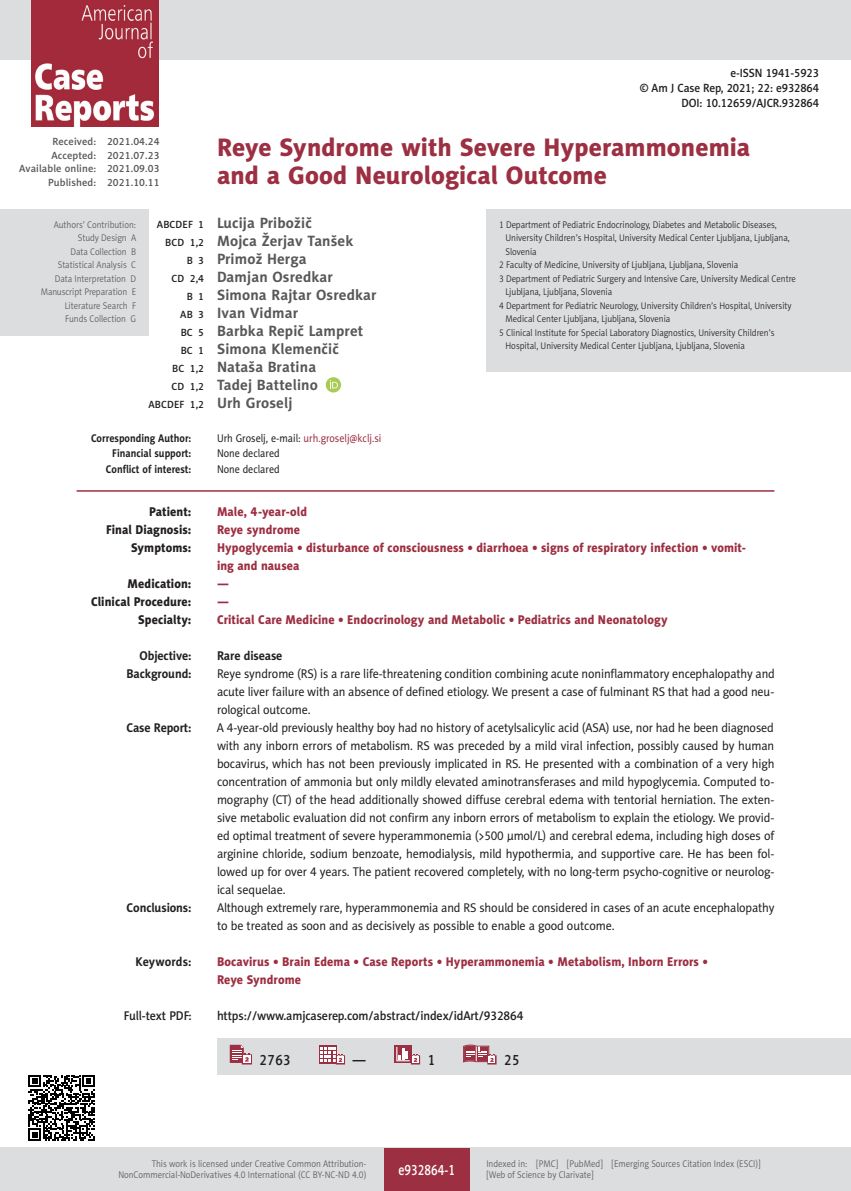
<style>
.page{position:relative;width:851px;height:1191px;background:#fff}
.page>*{position:absolute;margin:0;border:0;box-sizing:border-box;transform-origin:0 0}
.AJCR_Tytul{font:25.5px/28.5px "Naomi Sans EFN Heavy";color:#9d2f42}
.AJCR_Autorzy{font:700 15px "Naomi Sans EFN";letter-spacing:.01em;color:#57585a}
.AJCR_e-PAGINA{font:15px "Naomi Sans EFN Medium";color:#fff;scale:.8 1}
.AJCR_dane{font:15px "Naomi Sans EFN Medium";letter-spacing:.03em;color:#231f20;scale:.9 1}
.AJCR_Summary_body{font:12.75px/18px "Naomi Sans EFN";letter-spacing:-.01em;color:#231f20;text-align:justify;scale:.95 1}
.AJCR_keywords{font:12.75px/18px "Naomi Sans EFN Heavy";letter-spacing:.005em;color:#9d2f42;scale:.95 1}
.AJCR_keywords-2{font:12.75px "Naomi Sans EFN Heavy";letter-spacing:.005em;color:#231f20;scale:.95 1}
.AJCR_full_text_pdf{font:12.75px "Naomi Sans EFN Medium";letter-spacing:-.01em;color:#231f20;scale:.95 1}
.AJCR_Summary_body-2{font:700 12.75px "Naomi Sans EFN";letter-spacing:-.01em;color:#231f20;scale:.95 1}
.AJCR_keywords-3{font:700 12.75px "Naomi Sans EFN";letter-spacing:.005em;color:#231f20;scale:.95 1}
.AJCR_full_text_pdf-2{font:12px "Naomi Sans EFN Medium";letter-spacing:-.01em;color:#231f20;scale:.95 1}
.AJCR_Adres{font:700 11.25px "Naomi Sans EFN";color:#231f20;scale:.9 1}
.AJCR_Adres-2{font:11.25px "Naomi Sans EFN";color:#9d2f42;scale:.9 1}
.AJCR_Adres-3{font:11.25px "Naomi Sans EFN";color:#231f20;scale:.9 1}
.t1{font:10.5px "Naomi Sans EFN Medium";letter-spacing:.01em;color:#57585a}
.AJCR_Afiliacja{font:9.75px/13.5px "Naomi Sans EFN Light";color:#231f20;scale:.9 1}
.t2{font:9.75px/11.2px "Naomi Sans EFN Light";color:#57585a;scale:.9 1}
.s1{font-family:"Naomi Sans EFN Medium";font-weight:400;font-size:10.5px;color:#231f20}
.s2{color:#231f20}
</style>
<div class="page">
<div style="left:217px;top:1038px;width:633px;height:36px;background:#dcdddf"></div>
<svg style="left:230px;top:1044px;width:22px;height:20px"></svg>
<div style="left:319px;top:1045px;width:17px;height:18px;background:#9d2f42"></div>
<svg style="left:320px;top:1046px;width:25px;height:18px"></svg>
<div style="left:394px;top:1045px;width:18px;height:18px;background:#9d2f42"></div>
<svg style="left:396px;top:1047px;width:24px;height:17px"></svg>
<svg style="left:463px;top:1044px;width:33px;height:20px"></svg>
<hr style="left:77px;top:490px;width:697px;height:2px;background:#9d2f42">
<div style="left:326px;top:377px;width:15px;height:15px;background:#a9cb55;border-radius:50%"></div>
<svg style="left:330px;top:380px;width:8px;height:8px"></svg>
<div style="left:0;top:210px;width:149px;height:126px;background:#dcdddf"></div>
<div style="left:486px;top:210px;width:364px;height:162px;background:#dcdddf"></div>
<svg style="left:28px;top:1075px;width:67px;height:66px"></svg>
<div style="left:0;top:0;width:850px;height:60px;background:#dcdddf"></div>
<img style="left:32px;top:0;width:127px;height:127px">
<div style="left:0;top:1148px;width:850px;height:43px;background:#dcdddf"></div>
<div style="left:384px;top:1147px;width:85px;height:43px;background:#9d2f42"></div>
<p class="AJCR_full_text_pdf-2" style="left:730px;top:66px;width:95px">e-ISSN 1941-5923</p>
<p class="AJCR_full_text_pdf-2" style="left:639px;top:81px;width:190px">© Am J Case Rep, 2021; 22: e932864</p>
<p class="AJCR_full_text_pdf-2" style="left:681px;top:96px;width:146px">DOI: 10.12659/AJCR.932864</p>
<p class="AJCR_Tytul" style="left:217px;top:132px;width:534px">Reye Syndrome with Severe Hyperammonemia and a Good Neurological Outcome</p>
<p class="AJCR_Autorzy" style="left:157px;top:214px;width:156px"><span class="s1">ABCDEF 1</span> Lucija Pribožič</p>
<p class="AJCR_Autorzy" style="left:165px;top:232px;width:190px"><span class="s1">BCD 1,2</span> Mojca Žerjav Tanšek</p>
<p class="AJCR_Autorzy" style="left:187px;top:250px;width:121px"><span class="s1">B 3</span> Primož Herga</p>
<p class="AJCR_Autorzy" style="left:171px;top:268px;width:163px"><span class="s1">CD 2,4</span> Damjan Osredkar</p>
<p class="AJCR_Autorzy" style="left:187px;top:286px;width:191px"><span class="s1">B 1</span> Simona Rajtar Osredkar</p>
<p class="AJCR_Autorzy" style="left:180px;top:304px;width:119px"><span class="s1">AB 3</span> Ivan Vidmar</p>
<p class="AJCR_Autorzy" style="left:181px;top:322px;width:184px"><span class="s1">BC 5</span> Barbka Repič Lampret</p>
<p class="AJCR_Autorzy" style="left:181px;top:340px;width:160px"><span class="s1">BC 1</span> Simona Klemenčič</p>
<p class="AJCR_Autorzy" style="left:172px;top:358px;width:145px"><span class="s1">BC 1,2</span> Nataša Bratina</p>
<p class="AJCR_Autorzy" style="left:171px;top:376px;width:148px"><span class="s1">CD 1,2</span> Tadej Battelino</p>
<p class="AJCR_Autorzy" style="left:148px;top:394px;width:145px"><span class="s1">ABCDEF 1,2</span> Urh Groselj</p>
<p class="AJCR_Adres" style="left:91px;top:431px;width:113px">Corresponding Author:</p>
<p class="AJCR_Adres-2" style="left:217px;top:431px;width:184px"><span class="s2">Urh Groselj, e-mail:</span> urh.groselj@kclj.si</p>
<p class="AJCR_Adres" style="left:112px;top:447px;width:89px">Financial support:</p>
<p class="AJCR_Adres-3" style="left:217px;top:447px;width:71px">None declared</p>
<p class="AJCR_Adres" style="left:106px;top:463px;width:97px">Conflict of interest:</p>
<p class="AJCR_Adres-3" style="left:217px;top:463px;width:71px">None declared</p>
<p class="AJCR_keywords-2" style="left:149px;top:504px;width:46px">Patient:</p>
<p class="AJCR_keywords" style="left:217px;top:502px;width:96px">Male, 4-year-old</p>
<p class="AJCR_keywords-2" style="left:106px;top:522px;width:91px">Final Diagnosis:</p>
<p class="AJCR_keywords" style="left:217px;top:520px;width:89px">Reye syndrome</p>
<p class="AJCR_keywords-2" style="left:131px;top:540px;width:65px">Symptoms:</p>
<p class="AJCR_keywords" style="left:217px;top:538px;width:558px">Hypoglycemia • disturbance of consciousness • diarrhoea • signs of respiratory infection • vomit&shy;ing and nausea</p>
<p class="AJCR_keywords-2" style="left:128px;top:576px;width:69px">Medication:</p>
<p class="AJCR_keywords" style="left:217px;top:574px;width:14px">—</p>
<p class="AJCR_keywords-2" style="left:91px;top:594px;width:107px">Clinical Procedure:</p>
<p class="AJCR_keywords" style="left:217px;top:592px;width:14px">—</p>
<p class="AJCR_keywords-2" style="left:138px;top:612px;width:58px">Specialty:</p>
<p class="AJCR_keywords" style="left:217px;top:610px;width:476px">Critical Care Medicine • Endocrinology and Metabolic • Pediatrics and Neonatology</p>
<p class="AJCR_Summary_body-2" style="left:139px;top:648px;width:56px">Objective:</p>
<p class="AJCR_Summary_body-2" style="left:217px;top:648px;width:70px">Rare disease</p>
<p class="AJCR_Summary_body-2" style="left:126px;top:666px;width:70px">Background:</p>
<p class="AJCR_Summary_body" style="left:217px;top:665px;width:588px">Reye syndrome (RS) is a rare life-threatening condition combining acute noninflammatory encephalopathy and acute liver failure with an absence of defined etiology. We present a case of fulminant RS that had a good neu&shy;rological outcome.</p>
<p class="AJCR_Summary_body-2" style="left:126px;top:720px;width:70px">Case Report:</p>
<p class="AJCR_Summary_body" style="left:217px;top:719px;width:588px">A 4-year-old previously healthy boy had no history of acetylsalicylic acid (ASA) use, nor had he been diagnosed with any inborn errors of metabolism. RS was preceded by a mild viral infection, possibly caused by human bocavirus, which has not been previously implicated in RS. He presented with a combination of a very high concentration of ammonia but only mildly elevated aminotransferases and mild hypoglycemia. Computed to&shy;mography (CT) of the head additionally showed diffuse cerebral edema with tentorial herniation. The exten&shy;sive metabolic evaluation did not confirm any inborn errors of metabolism to explain the etiology. We provid&shy;ed optimal treatment of severe hyperammonemia (&gt;500 µmol/L) and cerebral edema, including high doses of arginine chloride, sodium benzoate, hemodialysis, mild hypothermia, and supportive care. He has been fol&shy;lowed up for over 4 years. The patient recovered completely, with no long-term psycho-cognitive or neurolog&shy;ical sequelae.</p>
<p class="AJCR_Summary_body-2" style="left:127px;top:900px;width:70px">Conclusions:</p>
<p class="AJCR_Summary_body" style="left:217px;top:899px;width:588px">Although extremely rare, hyperammonemia and RS should be considered in cases of an acute encephalopathy to be treated as soon and as decisively as possible to enable a good outcome.</p>
<p class="AJCR_keywords-3" style="left:135px;top:954px;width:60px">Keywords:</p>
<p class="AJCR_keywords" style="left:217px;top:952px;width:518px">Bocavirus • Brain Edema • Case Reports • Hyperammonemia • Metabolism, Inborn Errors •<br>Reye Syndrome</p>
<p class="AJCR_full_text_pdf" style="left:124px;top:1008px;width:73px">Full-text PDF:</p>
<p class="AJCR_full_text_pdf" style="left:217px;top:1008px;width:324px">https://www.amjcaserep.com/abstract/index/idArt/932864</p>
<p class="t1" style="left:52px;top:136px;width:109px">Received: 2021.04.24</p>
<p class="t1" style="left:51px;top:149px;width:110px">Accepted: 2021.07.23</p>
<p class="t1" style="left:19px;top:163px;width:142px">Available online: 2021.09.03</p>
<p class="t1" style="left:48px;top:176px;width:113px">Published: 2021.10.11</p>
<p class="t2" style="left:54px;top:219px;width:93px">Authors’ Contribution:</p>
<p class="t2" style="left:78px;top:232px;width:66px">Study Design A</p>
<p class="t2" style="left:70px;top:246px;width:74px">Data Collection B</p>
<p class="t2" style="left:58px;top:259px;width:89px">Statistical Analysis C</p>
<p class="t2" style="left:55px;top:273px;width:92px">Data Interpretation D</p>
<p class="t2" style="left:41px;top:286px;width:107px">Manuscript Preparation E</p>
<p class="t2" style="left:65px;top:300px;width:81px">Literature Search F</p>
<p class="t2" style="left:65px;top:313px;width:80px">Funds Collection G</p>
<p class="AJCR_Afiliacja" style="left:505px;top:218px;width:317px;text-indent:-6px">1 Department of Pediatric Endocrinology, Diabetes and Metabolic Diseases,<br>University Children’s Hospital, University Medical Center Ljubljana, Ljubljana,<br>Slovenia</p>
<p class="AJCR_Afiliacja" style="left:499px;top:258px;width:267px">2 Faculty of Medicine, University of Ljubljana, Ljubljana, Slovenia</p>
<p class="AJCR_Afiliacja" style="left:505px;top:272px;width:324px;text-indent:-6px">3 Department of Pediatric Surgery and Intensive Care, University Medical Centre<br>Ljubljana, Ljubljana, Slovenia</p>
<p class="AJCR_Afiliacja" style="left:505px;top:299px;width:319px;text-indent:-6px">4 Department for Pediatric Neurology, University Children’s Hospital, University<br>Medical Center Ljubljana, Ljubljana, Slovenia</p>
<p class="AJCR_Afiliacja" style="left:505px;top:326px;width:300px;text-indent:-6px">5 Clinical Institute for Special Laboratory Diagnostics, University Children’s<br>Hospital, University Medical Center Ljubljana, Ljubljana, Slovenia</p>
<p class="AJCR_dane" style="left:259px;top:1050px;width:36px">2763</p>
<p class="AJCR_dane" style="left:352px;top:1050px;width:16px">—</p>
<p class="AJCR_dane" style="left:427px;top:1050px;width:10px">1</p>
<p class="AJCR_dane" style="left:504px;top:1050px;width:19px">25</p>
<p class="t2" style="left:118px;top:1158px;width:277px;text-align:right">This work is licensed under Creative Common Attribution-<br>NonCommercial-NoDerivatives 4.0 International (CC BY-NC-ND 4.0)</p>
<p class="AJCR_e-PAGINA" style="left:398px;top:1160px;width:72px">e932864-1</p>
<p class="t2" style="left:486px;top:1158px;width:306px">Indexed in: [PMC] [PubMed] [Emerging Sources Citation Index (ESCI)] [Web of Science by Clarivate]</p>
</div>
